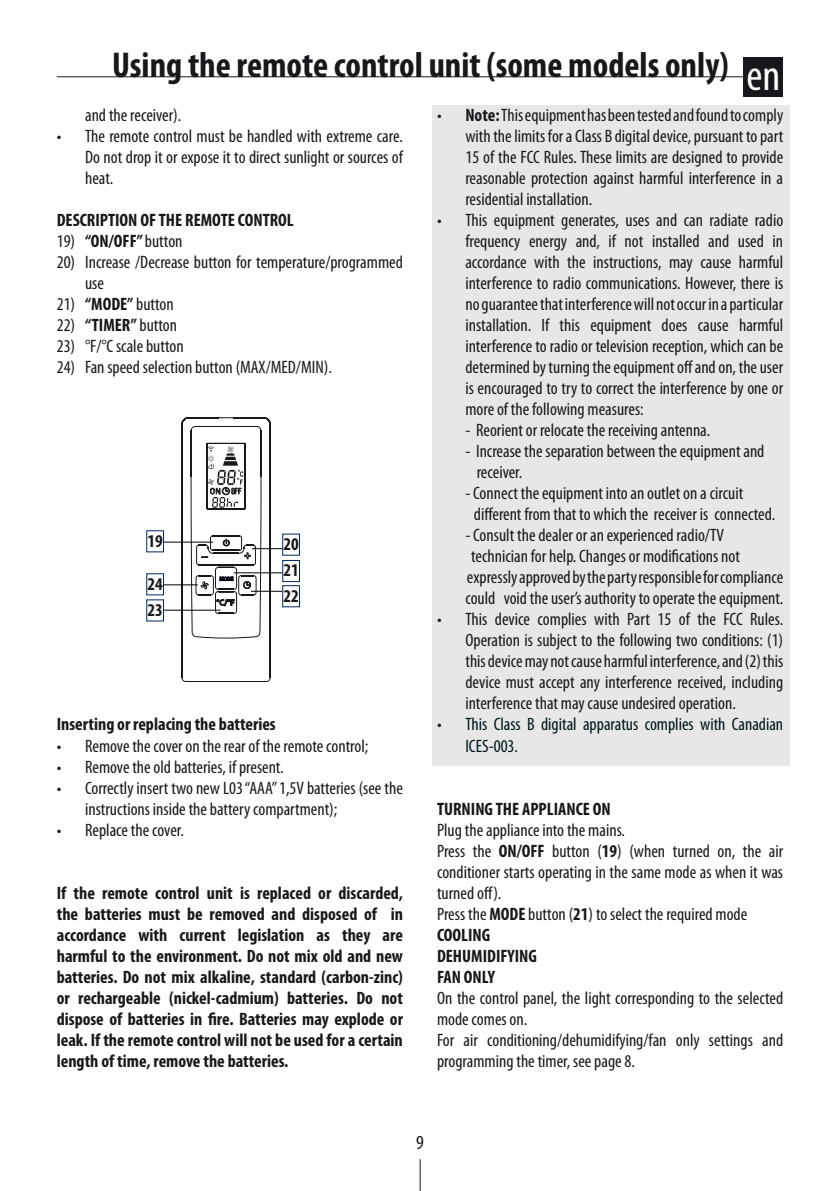
<style>
.page{position:relative;width:840px;height:1191px;background:#fff}
.page>*{position:absolute;margin:0;border:0;box-sizing:border-box;transform-origin:0 0}
.t1{font:condensed 44px "Myriad Pro";color:#fff}
.t2{font:700 condensed 36px "Myriad Pro";color:#1a171c}
.t3{font:condensed 20px "Myriad Pro";color:#1a171c}
.t4{font:condensed 18px/21px "Myriad Pro";color:#1a171c}
.t5{font:700 condensed 18px/21px "Myriad Pro";color:#1a171c;text-align:justify}
.t6{font:condensed 18px/21px "Myriad Pro";color:#00171b}
.s1{font-weight:700}
.s2{color:#1a171c}
</style>
<div class="page">
<hr style="left:419px;top:1159px;width:1px;height:32px;background:#1a171c">
<hr style="left:57px;top:76px;width:692px;height:1px;background:#1a171c">
<div style="left:743px;top:57px;width:39px;height:39px;background:#1a171c"></div>
<div style="left:432px;top:105px;width:357px;height:660px;background:#e7e7e8"></div>
<svg style="left:181px;top:417px;width:89px;height:265px"></svg>
<div style="left:146px;top:530px;width:18px;height:22px;border:1px solid #00275b"></div>
<div style="left:282px;top:533px;width:18px;height:22px;border:1px solid #00275b"></div>
<div style="left:282px;top:560px;width:18px;height:22px;border:1px solid #00275b"></div>
<div style="left:282px;top:585px;width:18px;height:22px;border:1px solid #00275b"></div>
<div style="left:146px;top:599px;width:18px;height:22px;border:1px solid #00275b"></div>
<div style="left:146px;top:573px;width:18px;height:22px;border:1px solid #00275b"></div>
<hr style="left:164px;top:541px;width:49px;height:1px;background:#000">
<hr style="left:164px;top:584px;width:34px;height:1px;background:#000">
<hr style="left:164px;top:609px;width:56px;height:1px;background:#000">
<hr style="left:251px;top:591px;width:31px;height:1px;background:#000">
<hr style="left:234px;top:572px;width:48px;height:1px;background:#000">
<hr style="left:252px;top:548px;width:30px;height:1px;background:#000">
<h2 class="t2" style="left:112px;top:42px;width:617px">Using the remote control unit (some models only)</h2>
<p class="t4" style="left:85px;top:105px;width:98px">and the receiver).</p>
<p class="t4" style="left:85px;top:126px;width:319px;text-align:justify;text-indent:-28px">• The remote control must be handled with extreme care.<br>Do not drop it or expose it to direct sunlight or sources of heat.</p>
<p class="t5" style="left:57px;top:209px;width:238px">DESCRIPTION OF THE REMOTE CONTROL</p>
<p class="t4" style="left:57px;top:231px;width:127px">19) <span class="s1">“ON/OFF”</span> button</p>
<p class="t4" style="left:85px;top:252px;width:319px;text-indent:-28px">20) Increase /Decrease button for temperature/programmed use</p>
<p class="t4" style="left:57px;top:294px;width:118px">21) <span class="s1">“MODE”</span> button</p>
<p class="t4" style="left:57px;top:315px;width:122px">22) <span class="s1">“TIMER”</span> button</p>
<p class="t4" style="left:57px;top:336px;width:128px">23) °F/°C scale button</p>
<p class="t4" style="left:57px;top:357px;width:276px">24) Fan speed selection button (MAX/MED/MIN).</p>
<p class="t1" style="left:746px;top:49px;width:35px">en</p>
<p class="t4" style="left:465px;top:105px;width:319px;text-align:justify;text-indent:-28px">• <span class="s1">Note:</span> Thisequipmenthasbeentestedandfoundtocomply with thelimitsforaClass B digitaldevice,pursuant topart 15 of the FCC Rules. These limits are designed to provide reasonable protection against harmful interference in a residential installation.</p>
<p class="t4" style="left:465px;top:210px;width:319px;text-align:justify;text-indent:-28px">• This equipment generates, uses and can radiate radio frequency energy and, if not installed and used in accordance with the instructions, may cause harmful interference to radio communications. However, there is no guarantee that interference will not occur in a particular installation. If this equipment does cause harmful interference to radio or television reception, which can be determined by turning the equipment off and on, the user is encouraged to try to correct the interference by one or more of the following measures:</p>
<p class="t4" style="left:465px;top:420px;width:246px">- Reorient or relocate the receiving antenna.</p>
<p class="t4" style="left:476px;top:441px;width:289px;text-indent:-11px">- Increase the separation between the equipment and receiver.</p>
<p class="t4" style="left:473px;top:483px;width:302px;text-indent:-8px">- Connect the equipment into an outlet on a circuit different from that to which the receiver is connected.</p>
<p class="t4" style="left:465px;top:525px;width:260px">- Consult the dealer or an experienced radio/TV</p>
<p class="t4" style="left:471px;top:546px;width:270px">technician for help. Changes or modifications not</p>
<p class="t4" style="left:466px;top:567px;width:317px">expressly approved by the party responsible for compliance</p>
<p class="t4" style="left:465px;top:588px;width:319px">could void the user’s authority to operate the equipment.</p>
<p class="t4" style="left:465px;top:609px;width:319px;text-align:justify;text-indent:-28px">• This device complies with Part 15 of the FCC Rules.<br>Operation is subject to the following two conditions: (1) this device may not cause harmful interference, and (2) this device must accept any interference received, including interference that may cause undesired operation.</p>
<p class="t6" style="left:465px;top:714px;width:319px;text-indent:-28px"><span class="s2">•</span> This Class B digital apparatus complies with Canadian<br>ICES-003.</p>
<p class="t5" style="left:147px;top:530px;width:17px">19</p>
<p class="t5" style="left:283px;top:533px;width:17px">20</p>
<p class="t5" style="left:283px;top:559px;width:17px">21</p>
<p class="t5" style="left:283px;top:585px;width:17px">22</p>
<p class="t5" style="left:147px;top:599px;width:17px">23</p>
<p class="t5" style="left:147px;top:573px;width:17px">24</p>
<p class="t5" style="left:57px;top:713px;width:220px">Inserting or replacing the batteries</p>
<p class="t4" style="left:57px;top:735px;width:313px">• Remove the cover on the rear of the remote control;</p>
<p class="t4" style="left:57px;top:756px;width:228px">• Remove the old batteries, ifpresent.</p>
<p class="t4" style="left:85px;top:777px;width:319px;text-indent:-28px">• Correctly insert two new L03“AAA”1,5V batteries (see the instructions inside the battery compartment);</p>
<p class="t4" style="left:57px;top:819px;width:128px">• Replace the cover.</p>
<p class="t5" style="left:437px;top:797px;width:175px">TURNING THE APPLIANCE ON</p>
<p class="t4" style="left:437px;top:819px;width:189px">Plug the appliance into the mains.</p>
<p class="t4" style="left:437px;top:840px;width:347px;text-align:justify">Press the <span class="s1">ON/OFF</span> button (<span class="s1">19</span>) (when turned on, the air conditioner starts operating in the same mode as when it was turned off).</p>
<p class="t4" style="left:437px;top:903px;width:311px">Press the <span class="s1">MODE</span> button (<span class="s1">21</span>) to select the required mode</p>
<p class="t5" style="left:437px;top:923px;width:55px">COOLING</p>
<p class="t5" style="left:437px;top:944px;width:101px">DEHUMIDIFYING</p>
<p class="t5" style="left:437px;top:965px;width:59px">FAN ONLY</p>
<p class="t4" style="left:437px;top:987px;width:347px">On the control panel, the light corresponding to the selected mode comes on.</p>
<p class="t4" style="left:437px;top:1029px;width:347px">For air conditioning/dehumidifying/fan only settings and programming the timer, see page 8.</p>
<p class="t5" style="left:57px;top:881px;width:347px">If the remote control unit is replaced or discarded, the batteries must be removed and disposed of in accordance with current legislation as they are harmful to the environment. Do not mix old and new batteries. Do not mix alkaline, standard (carbon-zinc) or rechargeable (nickel-cadmium) batteries. Do not dispose of batteries in fire. Batteries may explode or leak. If the remote control will not be used for a certain length of time, remove the batteries.</p>
<p class="t3" style="left:416px;top:1130px;width:9px">9</p>
</div>
